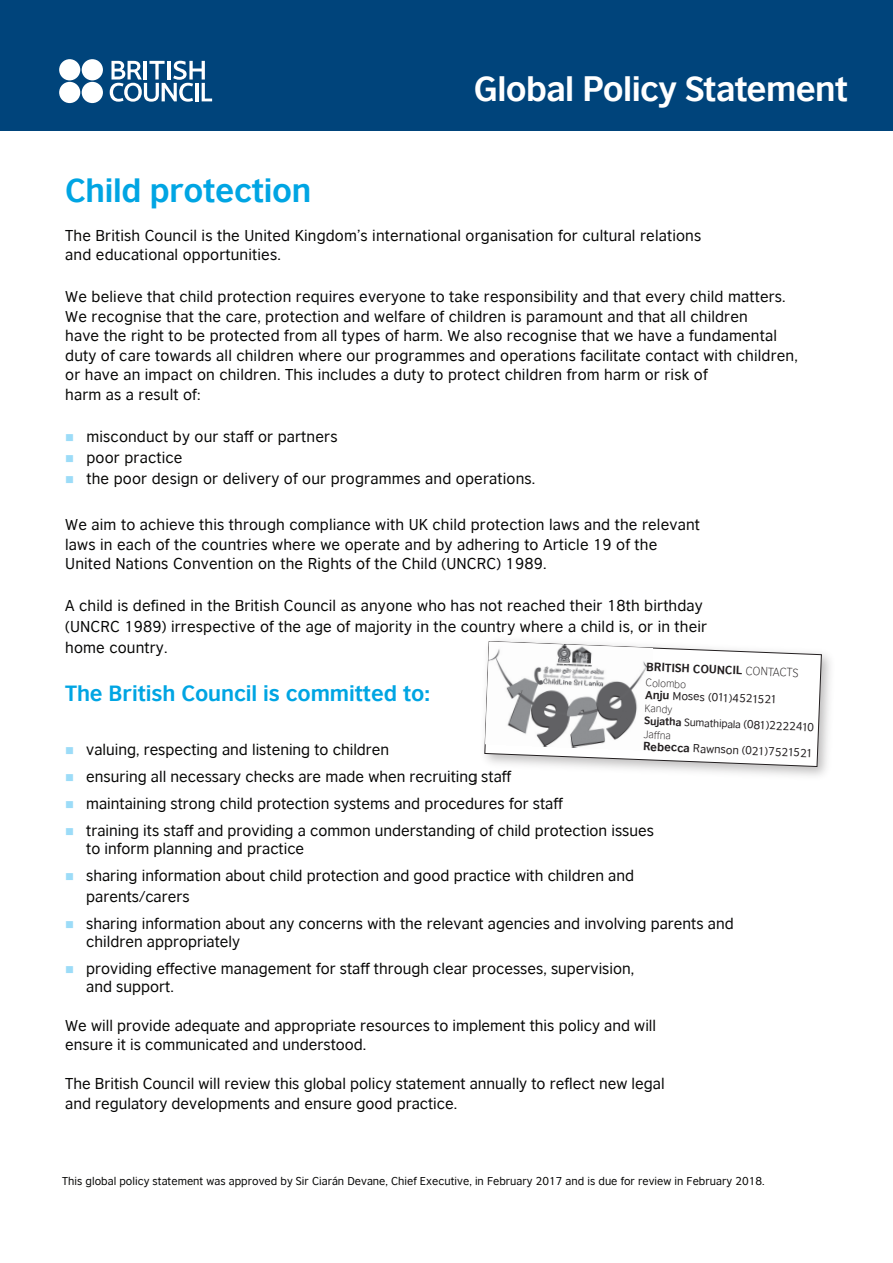
<style>
.page{position:relative;width:893px;height:1263px;background:#fff}
.page>*{position:absolute;margin:0;border:0;box-sizing:border-box;transform-origin:0 0}
.t1{font:700 33px "British Council Sans";letter-spacing:-.02em;color:#fff}
.t2{font:700 31.5px "British Council Sans";letter-spacing:-.01em;color:#00a5e3}
.t3{font:700 21px "British Council Sans";letter-spacing:-.005em;color:#00a5e3}
.t4{font:15px/19.5px "British Council Sans";letter-spacing:.01em;color:#050504}
.t5{font:700 11.4px "British Council Sans";color:#231f20}
.t6{font:10.95px "British Council Sans";color:#231f20}
.t7{font:10.8px "British Council Sans";color:#050504}
.t8{font:300 10.2px "British Council Sans";color:#231f20}
.s1{color:#9cdcf8}
.s2{font-weight:300}
.s3{font-weight:700}
.s4{font-weight:700;font-size:10.2px}
.s5{font-size:10.2px}
</style>
<div class="page">
<div style="left:0;top:0;width:892px;height:131px;background:#00447b"></div>
<svg style="left:110px;top:61px;width:102px;height:41px"></svg>
<div style="left:59px;top:59px;width:21px;height:21px;background:#fff;border-radius:50%"></div>
<div style="left:82px;top:59px;width:21px;height:21px;background:#fff;border-radius:50%"></div>
<div style="left:59px;top:82px;width:21px;height:21px;background:#fff;border-radius:50%"></div>
<div style="left:82px;top:82px;width:21px;height:21px;background:#fff;border-radius:50%"></div>
<svg style="left:484px;top:641px;width:338px;height:126px"></svg>
<img style="left:485px;top:642px;width:168px;height:109px">
<h1 class="t1" style="left:474px;top:67px;width:376px">Global Policy Statement</h1>
<h2 class="t2" style="left:65px;top:170px;width:248px">Child protection</h2>
<p class="t4" style="left:65px;top:225px;width:638px">The British Council is the United Kingdom’s international organisation for cultural relations and educational opportunities.</p>
<p class="t4" style="left:65px;top:287px;width:734px">We believe that child protection requires everyone to take responsibility and that every child matters.<br>We recognise that the care, protection and welfare of children is paramount and that all children<br>have the right to be protected from all types of harm. We also recognise that we have a fundamental duty of care towards all children where our programmes and operations facilitate contact with children, or have an impact on children. This includes a duty to protect children from harm or risk of<br>harm as a result of:</p>
<p class="t4" style="left:65px;top:426px;width:274px"><span class="s1">■</span> misconduct by our staff or partners</p>
<p class="t4" style="left:65px;top:447px;width:119px"><span class="s1">■</span> poor practice</p>
<p class="t4" style="left:65px;top:468px;width:472px"><span class="s1">■</span> the poor design or delivery of our programmes and operations.</p>
<p class="t4" style="left:65px;top:514px;width:636px">We aim to achieve this through compliance with UK child protection laws and the relevant laws in each of the countries where we operate and by adhering to Article 19 of the<br>United Nations Convention on the Rights of the Child (UNCRC) 1989.</p>
<p class="t4" style="left:65px;top:595px;width:643px;line-height:21px">A child is defined in the British Council as anyone who has not reached their 18th birthday (UNCRC 1989) irrespective of the age of majority in the country where a child is, or in their home country.</p>
<h3 class="t3" style="left:65px;top:679px;width:366px">The British Council is committed to:</h3>
<p class="t5" style="left:647px;top:659px;width:154px;rotate:2deg">BRITISH COUNCIL <span class="s2">CONTACTS</span></p>
<p class="t8" style="left:646px;top:677px;width:42px;rotate:2deg">Colombo</p>
<p class="t6" style="left:645px;top:688px;width:133px;rotate:2deg"><span class="s3">Anju</span> Moses (011)4521521</p>
<p class="t8" style="left:645px;top:702px;width:29px;rotate:2deg">Kandy</p>
<p class="t6" style="left:644px;top:714px;width:171px;rotate:2deg"><span class="s4">Sujatha</span> <span class="s5">Sumathipala</span> (081)2222410</p>
<p class="t8" style="left:644px;top:728px;width:29px;rotate:2deg">Jaffna</p>
<p class="t6" style="left:643px;top:740px;width:171px;rotate:2deg"><span class="s3">Rebecca</span> Rawnson (021)7521521</p>
<p class="t4" style="left:65px;top:739px;width:326px"><span class="s1">■</span> valuing, respecting and listening to children</p>
<p class="t4" style="left:65px;top:766px;width:447px"><span class="s1">■</span> ensuring all necessary checks are made when recruiting staff</p>
<p class="t4" style="left:65px;top:793px;width:499px"><span class="s1">■</span> maintaining strong child protection systems and procedures for staff</p>
<p class="t4" style="left:86px;top:821px;width:569px;line-height:18px;text-indent:-21px"><span class="s1">■</span> training its staff and providing a common understanding of child protection issues to inform planning and practice</p>
<p class="t4" style="left:86px;top:864px;width:549px;line-height:21px;text-indent:-21px"><span class="s1">■</span> sharing information about child protection and good practice with children and parents/carers</p>
<p class="t4" style="left:86px;top:914px;width:649px;line-height:18px;text-indent:-21px"><span class="s1">■</span> sharing information about any concerns with the relevant agencies and involving parents and children appropriately</p>
<p class="t4" style="left:86px;top:959px;width:549px;line-height:18px;text-indent:-21px"><span class="s1">■</span> providing effective management for staff through clear processes, supervision, and support.</p>
<p class="t4" style="left:65px;top:1015px;width:592px">We will provide adequate and appropriate resources to implement this policy and will ensure it is communicated and understood.</p>
<p class="t4" style="left:65px;top:1074px;width:601px">The British Council will review this global policy statement annually to reflect new legal and regulatory developments and ensure good practice.</p>
<p class="t7" style="left:62px;top:1174px;width:704px">This global policy statement was approved by Sir Ciarán Devane, Chief Executive, in February 2017 and is due for review in February 2018.</p>
</div>
